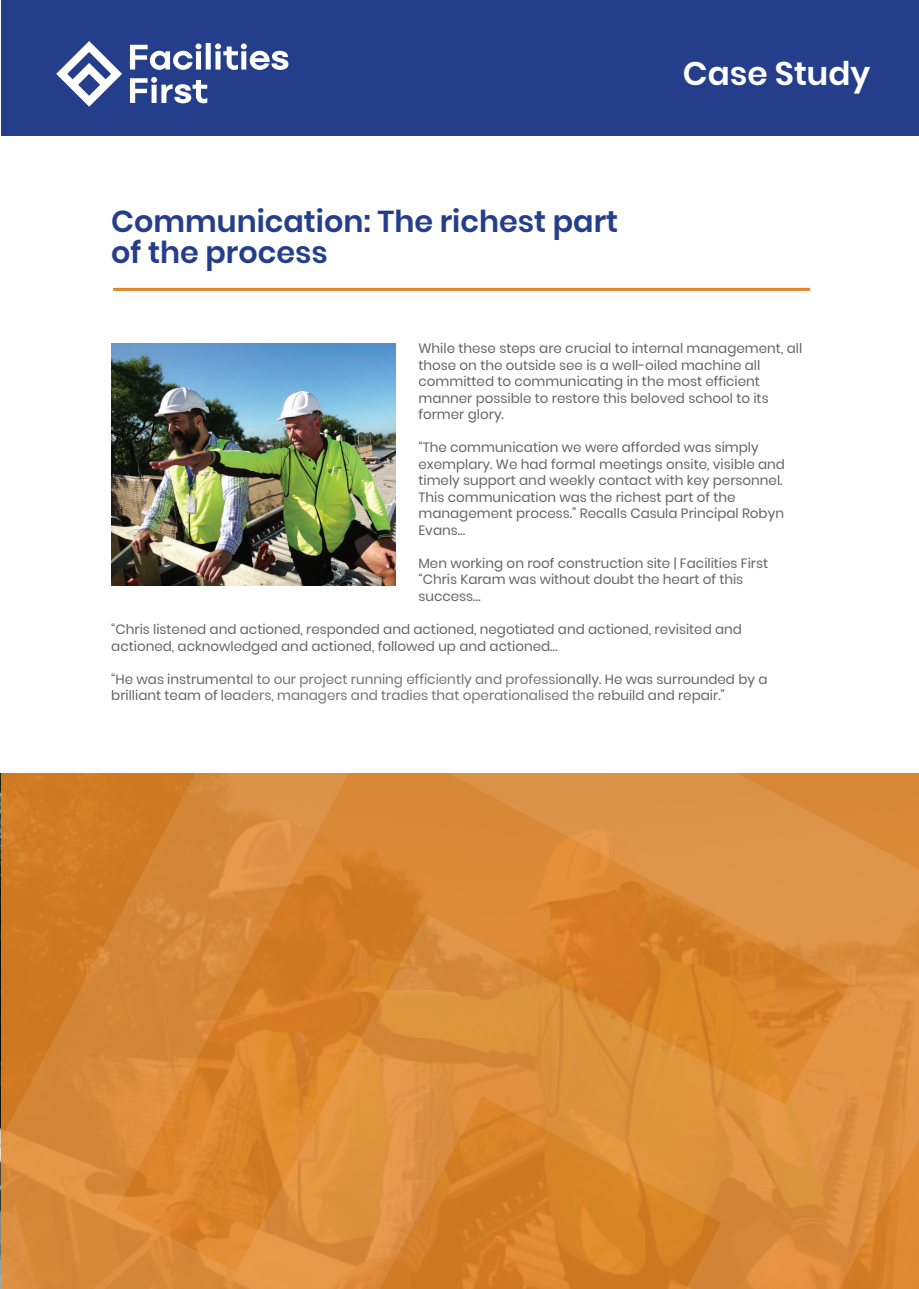
<style>
.page{position:relative;width:919px;height:1289px;background:#fff}
.page>*{position:absolute;margin:0;border:0;box-sizing:border-box;transform-origin:0 0}
.t1{font:600 32.55px "Poppins";color:#fff}
.t2{font:600 30.15px/31.3px "Poppins";color:#243e8b}
.t3{font:13.5px/16.5px "Poppins";color:#636466}
</style>
<div class="page">
<div style="left:1px;top:0;width:917px;height:136px;background:#243e8b"></div>
<svg style="left:56px;top:41px;width:232px;height:66px"></svg>
<hr style="left:113px;top:288px;width:697px;height:3px;background:#e48424">
<img style="left:111px;top:343px;width:284px;height:242px">
<svg style="left:0;top:773px;width:918px;height:515px;background:#d98935"></svg>
<h2 class="t2" style="left:111px;top:206px;width:508px">Communication: The richest part of the process</h2>
<h1 class="t1" style="left:683px;top:54px;width:189px">Case Study</h1>
<p class="t3" style="left:418px;top:340px;width:385px">While these steps are crucial to internal management, all those on the outside see is a well-oiled machine all committed to communicating in the most efficient manner possible to restore this beloved school to its former glory.</p>
<p class="t3" style="left:418px;top:439px;width:368px">“The communication we were afforded was simply exemplary. We had formal meetings onsite, visible and timely support and weekly contact with key personnel.<br>This communication was the richest part of the management process.” Recalls Casula Principal Robyn Evans…</p>
<p class="t3" style="left:418px;top:555px;width:351px">Men working on roof construction site | Facilities First “Chris Karam was without doubt the heart of this success…</p>
<p class="t3" style="left:111px;top:621px;width:632px">“Chris listened and actioned, responded and actioned, negotiated and actioned, revisited and actioned, acknowledged and actioned, followed up and actioned…</p>
<p class="t3" style="left:111px;top:670px;width:657px">“He was instrumental to our project running efficiently and professionally. He was surrounded by a brilliant team of leaders, managers and tradies that operationalised the rebuild and repair.”</p>
</div>
